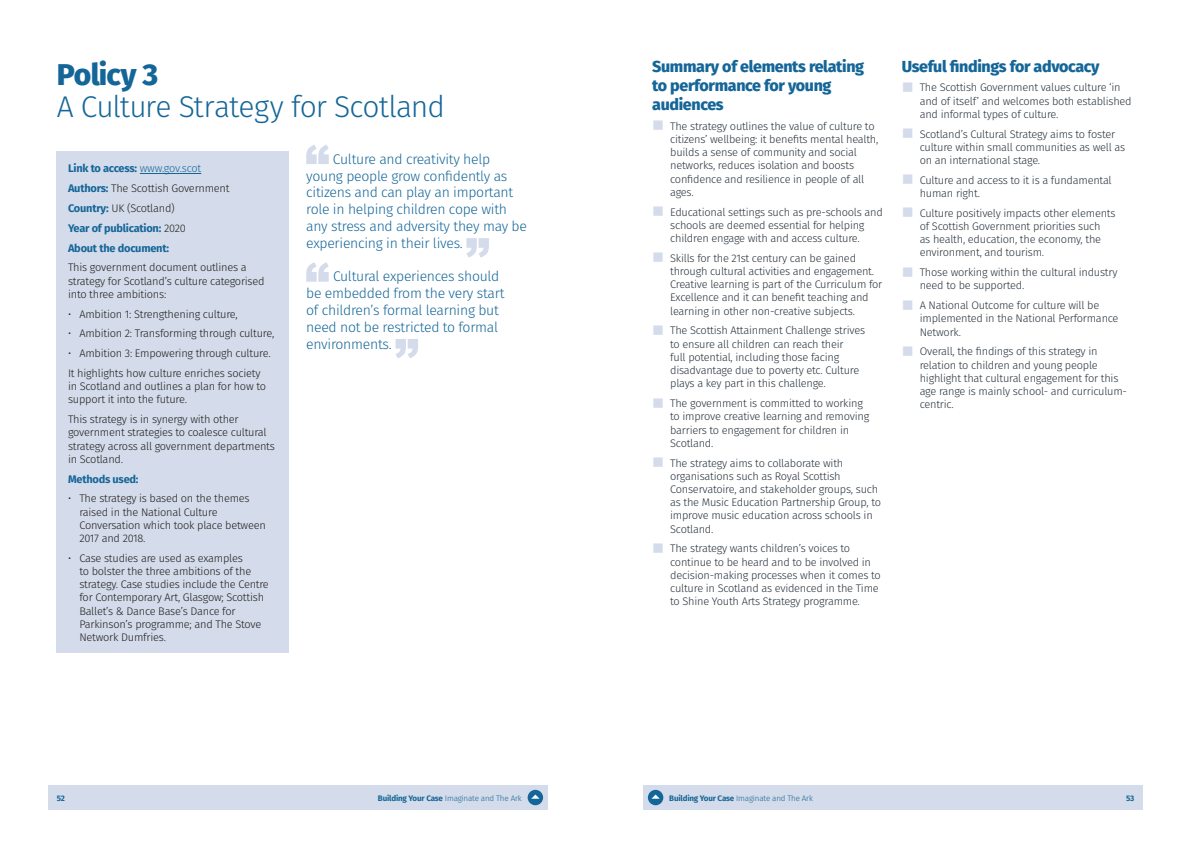
<style>
.page{position:relative;width:1191px;height:842px;background:#fff}
.page>*{position:absolute;margin:0;border:0;box-sizing:border-box;transform-origin:0 0}
.t1{font:300 30px "Fira Sans";letter-spacing:-.03em;color:#156698}
.t2{font:800 30px "Fira Sans";letter-spacing:-.025em;color:#156698}
.t3{font:800 16px/19.2px "Fira Sans";letter-spacing:-.02em;color:#156698}
.t4{font:300 14px/16.8px "Fira Sans";letter-spacing:-.02em;color:#156698}
.t5{font:300 11px/13.2px "Fira Sans";letter-spacing:-.02em;color:#25303b}
.t6{font:300 11px/13.2px "Fira Sans";letter-spacing:-.02em;color:#1d1d1b}
.t7{font:700 11px/19.8px "Fira Sans";letter-spacing:-.02em;color:#156698}
.t8{font:300 8px "Fira Sans";letter-spacing:-.02em;color:#156698}
.t9{font:700 8px "Fira Sans";color:#156698}
.s1{font-weight:300}
.s2{font-weight:300;color:#1d1d1b}
.s3{color:#d4dbea}
.s4{font-weight:700}
</style>
<div class="page">
<div style="left:57px;top:151px;width:232px;height:501px;background:#d4dbea"></div>
<hr style="left:140px;top:173px;width:61px;height:1px;background:#156698">
<svg style="left:306px;top:145px;width:23px;height:19px"></svg>
<svg style="left:306px;top:262px;width:23px;height:20px"></svg>
<svg style="left:466px;top:238px;width:23px;height:20px"></svg>
<svg style="left:395px;top:339px;width:23px;height:19px"></svg>
<div style="left:48px;top:785px;width:499px;height:25px;background:#d4dbea"></div>
<div style="left:527px;top:790px;width:16px;height:15px;background:#156698;border-radius:50%"></div>
<svg style="left:531px;top:794px;width:8px;height:5px"></svg>
<div style="left:643px;top:785px;width:499px;height:25px;background:#d4dbea"></div>
<div style="left:648px;top:790px;width:15px;height:15px;background:#156698;border-radius:50%"></div>
<svg style="left:651px;top:794px;width:9px;height:5px"></svg>
<h1 class="t2" style="left:57px;top:48px;width:103px">Policy 3</h1>
<h1 class="t1" style="left:57px;top:85px;width:390px">A Culture Strategy for Scotland</h1>
<p class="t7" style="left:68px;top:158px;width:163px">Link to access: <span class="s1">www.gov.scot<br></span>Authors: <span class="s2">The Scottish Government<br></span>Country: <span class="s2">UK (Scotland)<br></span>Year of publication: <span class="s2">2020<br></span>About the document:</p>
<p class="t6" style="left:68px;top:261px;width:198px">This government document outlines a strategy for Scotland’s culture categorised into three ambitions:</p>
<p class="t6" style="left:68px;top:307px;width:171px">• Ambition 1: Strengthening culture,</p>
<p class="t6" style="left:68px;top:327px;width:208px">• Ambition 2: Transforming through culture,</p>
<p class="t6" style="left:68px;top:343px;width:204px;line-height:19.8px">• Ambition 3: Empowering through culture.<br>It highlights how culture enriches society</p>
<p class="t6" style="left:68px;top:380px;width:199px">in Scotland and outlines a plan for how to support it into the future.</p>
<p class="t6" style="left:68px;top:413px;width:208px">This strategy is in synergy with other government strategies to coalesce cultural strategy across all government departments in Scotland.</p>
<p class="t7" style="left:68px;top:468px;width:72px">Methods used:</p>
<p class="t6" style="left:79px;top:492px;width:188px;text-indent:-11px">• The strategy is based on the themes raised in the National Culture<br>Conversation which took place between<br>2017 and 2018.</p>
<p class="t6" style="left:79px;top:551px;width:191px;text-indent:-11px">• Case studies are used as examples<br>to bolster the three ambitions of the strategy. Case studies include the Centre for Contemporary Art, Glasgow; Scottish Ballet’s &amp; Dance Base’s Dance for Parkinson’s programme; and The Stove Network Dumfries.</p>
<p class="t4" style="left:306px;top:150px;width:222px;text-indent:27px">Culture and creativity help young people grow confidently as citizens and can play an important role in helping children cope with any stress and adversity they may be experiencing in their lives.</p>
<p class="t4" style="left:306px;top:268px;width:200px;text-indent:27px">Cultural experiences should be embedded from the very start of children’s formal learning but need not be restricted to formal environments.</p>
<h2 class="t3" style="left:652px;top:55px;width:213px">Summary of elements relating to performance for young audiences</h2>
<p class="t5" style="left:670px;top:119px;width:210px;text-indent:-18px"><span class="s3">■</span> The strategy outlines the value of culture to citizens’ wellbeing: it benefits mental health, builds a sense of community and social networks, reduces isolation and boosts confidence and resilience in people of all ages.</p>
<p class="t5" style="left:652px;top:205px;width:232px;text-align:center"><span class="s3">■</span> Educational settings such as pre-schools and schools are deemed essential for helping children engage with and access culture.</p>
<p class="t5" style="left:670px;top:251px;width:214px;text-indent:-18px"><span class="s3">■</span> Skills for the 21st century can be gained through cultural activities and engagement.<br>Creative learning is part of the Curriculum for Excellence and it can benefit teaching and learning in other non-creative subjects.</p>
<p class="t5" style="left:670px;top:324px;width:196px;text-indent:-18px"><span class="s3">■</span> The Scottish Attainment Challenge strives to ensure all children can reach their<br>full potential, including those facing disadvantage due to poverty etc. Culture plays a key part in this challenge.</p>
<p class="t5" style="left:670px;top:397px;width:201px;text-indent:-18px"><span class="s3">■</span> The government is committed to working to improve creative learning and removing barriers to engagement for children in Scotland.</p>
<p class="t5" style="left:670px;top:456px;width:212px;text-indent:-18px"><span class="s3">■</span> The strategy aims to collaborate with organisations such as Royal Scottish Conservatoire, and stakeholder groups, such as the Music Education Partnership Group, to improve music education across schools in Scotland.</p>
<p class="t5" style="left:670px;top:542px;width:212px;text-indent:-18px"><span class="s3">■</span> The strategy wants children’s voices to continue to be heard and to be involved in decision-making processes when it comes to culture in Scotland as evidenced in the Time to Shine Youth Arts Strategy programme.</p>
<h2 class="t3" style="left:901px;top:55px;width:199px">Useful findings for advocacy</h2>
<p class="t5" style="left:919px;top:81px;width:213px;text-indent:-18px"><span class="s3">■</span> The Scottish Government values culture ‘in and of itself’ and welcomes both established and informal types of culture.</p>
<p class="t5" style="left:919px;top:127px;width:207px;text-indent:-18px"><span class="s3">■</span> Scotland’s Cultural Strategy aims to foster culture within small communities as well as on an international stage.</p>
<p class="t5" style="left:919px;top:173px;width:193px;text-indent:-18px"><span class="s3">■</span> Culture and access to it is a fundamental human right.</p>
<p class="t5" style="left:919px;top:206px;width:197px;text-indent:-18px"><span class="s3">■</span> Culture positively impacts other elements of Scottish Government priorities such<br>as health, education, the economy, the environment, and tourism.</p>
<p class="t5" style="left:919px;top:266px;width:199px;text-indent:-18px"><span class="s3">■</span> Those working within the cultural industry need to be supported.</p>
<p class="t5" style="left:919px;top:299px;width:200px;text-indent:-18px"><span class="s3">■</span> A National Outcome for culture will be implemented in the National Performance<br>Network.</p>
<p class="t5" style="left:919px;top:345px;width:209px;text-indent:-18px"><span class="s3">■</span> Overall, the findings of this strategy in relation to children and young people highlight that cultural engagement for this age range is mainly school- and curriculum&shy;centric.</p>
<p class="t9" style="left:57px;top:792px;width:10px">52</p>
<p class="t8" style="left:378px;top:793px;width:145px"><span class="s4">Building Your Case</span> Imaginate and The Ark</p>
<p class="t8" style="left:669px;top:793px;width:145px"><span class="s4">Building Your Case</span> Imaginate and The Ark</p>
<p class="t9" style="left:1126px;top:792px;width:10px">53</p>
</div>
